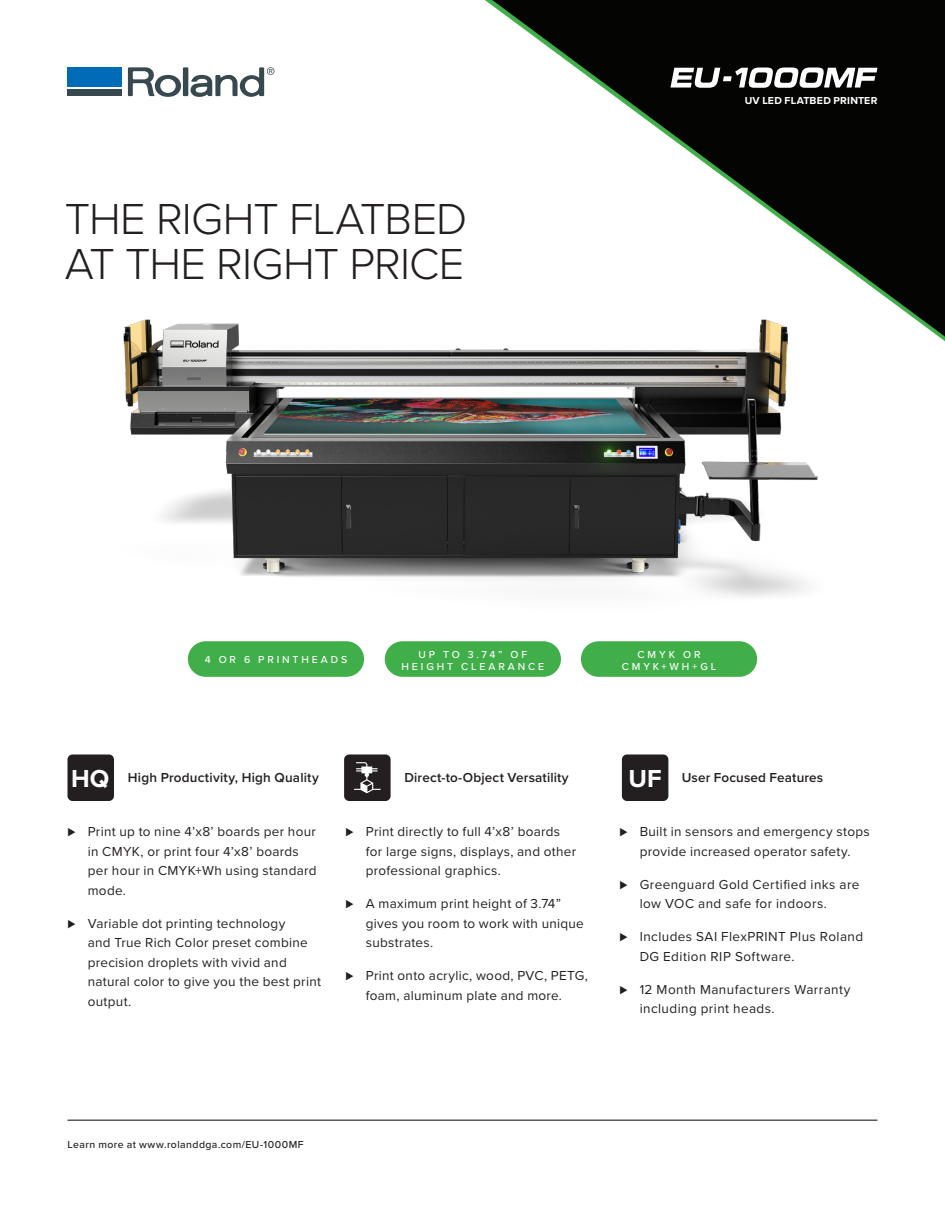
<style>
.page{position:relative;width:945px;height:1215px;background:#fff}
.page>*{position:absolute;margin:0;border:0;box-sizing:border-box;transform-origin:0 0}
.t1{font:300 45px "Proxima Nova";letter-spacing:-.02em;color:#231f20}
.t2{font:700 25.5px "Proxima Nova";color:#fff}
.t3{font:13.5px/19.5px "Proxima Nova";letter-spacing:.025em;color:#231f20}
.t4{font:600 13.5px "Proxima Nova";letter-spacing:.015em;color:#231f20}
.Sub-features{font:500 10.5px/12px "Proxima Nova";letter-spacing:.28em;color:#fff;text-align:center}
.t5{font:500 10.5px "Proxima Nova";letter-spacing:.04em;color:#231f20}
.t6{font:700 10.5px "Proxima Nova";letter-spacing:.025em;color:#fff}
</style>
<div class="page">
<svg style="left:492px;top:0;width:453px;height:337px;fill:#040503"></svg>
<img style="left:123px;top:303px;width:718px;height:294px">
<div style="left:188px;top:641px;width:176px;height:36px;background:#40ae49;border-radius:18px"></div>
<div style="left:385px;top:641px;width:176px;height:36px;background:#40ae49;border-radius:18px"></div>
<div style="left:581px;top:641px;width:176px;height:36px;background:#40ae49;border-radius:18px"></div>
<div style="left:622px;top:754px;width:46px;height:47px;background:#231f20;border-radius:5px"></div>
<hr style="left:68px;top:1120px;width:810px;height:1px;background:#040503">
<div style="left:183px;top:67px;width:5px;height:29px;background:#37494e"></div>
<svg style="left:128px;top:67px;width:53px;height:30px"></svg>
<div style="left:68px;top:89px;width:54px;height:7px;background:#37494e"></div>
<div style="left:68px;top:67px;width:54px;height:20px;background:#006cb7"></div>
<svg style="left:191px;top:67px;width:83px;height:30px"></svg>
<div style="left:67px;top:754px;width:47px;height:47px;background:#231f20;border-radius:5px"></div>
<div style="left:344px;top:754px;width:47px;height:47px;background:#231f20;border-radius:5px"></div>
<svg style="left:354px;top:762px;width:27px;height:31px"></svg>
<svg style="left:670px;top:68px;width:208px;height:20px"></svg>
<h1 class="t1" style="left:65px;top:186px;width:404px">THE RIGHT FLATBED</h1>
<h1 class="t1" style="left:65px;top:231px;width:401px">AT THE RIGHT PRICE</h1>
<p class="t6" style="left:745px;top:92px;width:134px">UV LED FLATBED PRINTER</p>
<p class="Sub-features" style="left:205px;top:653px;width:144px">4 OR 6 PRINTHEADS</p>
<p class="Sub-features" style="left:419px;top:648px;width:110px">UP TO 3.74” OF</p>
<p class="Sub-features" style="left:401px;top:660px;width:144px">HEIGHT CLEARANCE</p>
<p class="Sub-features" style="left:622px;top:648px;width:96px">CMYK OR<br>CMYK+WH+GL</p>
<p class="t2" style="left:71px;top:759px;width:40px">HQ</p>
<p class="t4" style="left:128px;top:768px;width:193px">High Productivity, High Quality</p>
<p class="t4" style="left:405px;top:768px;width:166px">Direct-to-Object Versatility</p>
<p class="t3" style="left:88px;top:821px;width:230px;text-indent:-20px">⊲ Print up to nine 4’x8’ boards per hour in CMYK, or print four 4’x8’ boards per hour in CMYK+Wh using standard mode.</p>
<p class="t3" style="left:88px;top:913px;width:235px;text-indent:-20px">⊲ Variable dot printing technology<br>and True Rich Color preset combine precision droplets with vivid and natural color to give you the best print output.</p>
<p class="t3" style="left:366px;top:821px;width:212px;text-indent:-20px">⊲ Print directly to full 4’x8’ boards for large signs, displays, and other professional graphics.</p>
<p class="t3" style="left:366px;top:893px;width:220px;text-indent:-20px">⊲ A maximum print height of 3.74” gives you room to work with unique substrates.</p>
<p class="t3" style="left:346px;top:965px;width:244px;text-align:center">⊲ Print onto acrylic, wood, PVC, PETG, foam, aluminum plate and more.</p>
<p class="t2" style="left:628px;top:759px;width:35px">UF</p>
<p class="t4" style="left:682px;top:768px;width:143px">User Focused Features</p>
<p class="t3" style="left:620px;top:821px;width:252px;text-align:center">⊲ Built in sensors and emergency stops provide increased operator safety.</p>
<p class="t3" style="left:640px;top:874px;width:221px;text-indent:-20px">⊲ Greenguard Gold Certified inks are low VOC and safe for indoors.</p>
<p class="t3" style="left:640px;top:926px;width:225px;text-indent:-20px">⊲ Includes SAI FlexPRINT Plus Roland<br>DG Edition RIP Software.</p>
<p class="t3" style="left:640px;top:979px;width:212px;text-indent:-20px">⊲ 12 Month Manufacturers Warranty including print heads.</p>
<p class="t5" style="left:68px;top:1137px;width:238px">Learn more at www.rolanddga.com/EU-1000MF</p>
</div>
